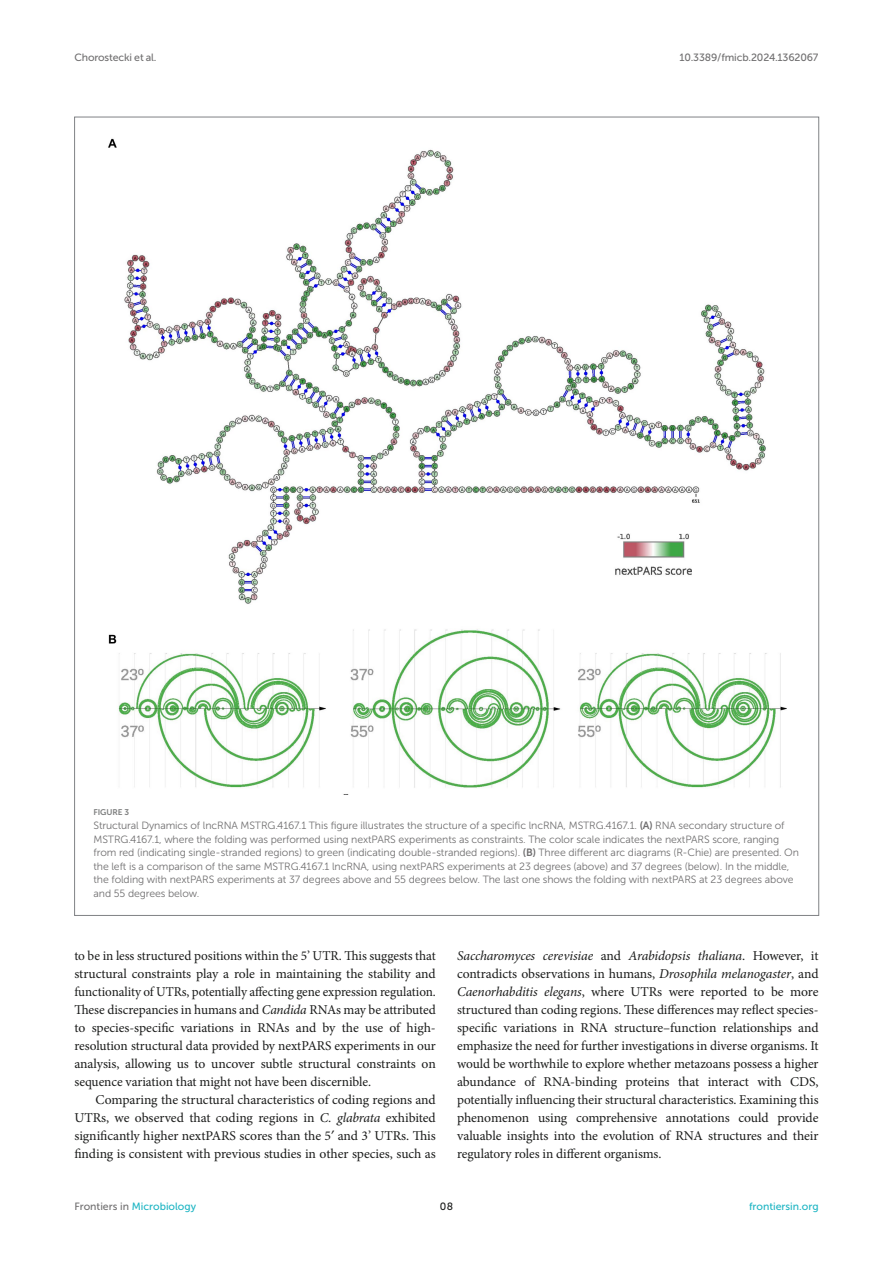
<style>
.page{position:relative;width:893px;height:1263px;background:#fff}
.page>*{position:absolute;margin:0;border:0;box-sizing:border-box;transform-origin:0 0}
.TEXT{font:13.5px/18px "Minion Pro";letter-spacing:-.005em;color:#1b1c1b;text-align:justify}
.FIG_LEG{font:10.5px/13.5px "Museo Sans 300";letter-spacing:-.01em;color:#706f70}
.t1{font:10.5px "Museo Sans 500";letter-spacing:-.015em;color:#706f70}
.t2{font:10.5px "Museo Sans 500";color:#1db5c3}
.t3{font:10.5px "Museo Sans 500";color:#1b1c1b}
.FIG_HD{font:8.25px "Museo Sans 700";letter-spacing:-.01em;color:#7e7f7f}
.s1{font-family:"Museo Sans 700"}
.s2{font-style:italic}
.s3{font-family:"Gentium Plus"}
.s4{color:#706f70}
</style>
<div class="page">
<img style="left:108px;top:138px;width:679px;height:657px">
<p class="t1" style="left:74px;top:51px;width:84px">Chorostecki et al.</p>
<p class="t1" style="left:679px;top:51px;width:141px">10.3389/fmicb.2024.1362067</p>
<p class="FIG_HD" style="left:94px;top:808px;width:37px">FIGURE 3</p>
<p class="FIG_LEG" style="left:94px;top:819px;width:707px">Structural Dynamics of lncRNA MSTRG.4167.1 This figure illustrates the structure of a specific lncRNA, MSTRG.4167.1. <span class="s1">(A)</span> RNA secondary structure of MSTRG.4167.1, where the folding was performed using nextPARS experiments as constraints. The color scale indicates the nextPARS score, ranging from red (indicating single-stranded regions) to green (indicating double-stranded regions). <span class="s1">(B)</span> Three different arc diagrams (R-Chie) are presented. On the left is a comparison of the same MSTRG.4167.1 lncRNA, using nextPARS experiments at 23 degrees (above) and 37 degrees (below). In the middle, the folding with nextPARS experiments at 37 degrees above and 55 degrees below. The last one shows the folding with nextPARS at 23 degrees above and 55 degrees below.</p>
<p class="TEXT" style="left:74px;top:947px;width:363px">to be in less structured positions within the 5’ UTR. This suggests that structural constraints play a role in maintaining the stability and functionality of UTRs, potentially affecting gene expression regulation.<br>These discrepancies in humans and <span class="s2">Candida</span> RNAs may be attributed to species-specific variations in RNAs and by the use of high&shy;resolution structural data provided by nextPARS experiments in our analysis, allowing us to uncover subtle structural constraints on sequence variation that might not have been discernible.</p>
<p class="TEXT" style="left:74px;top:1091px;width:363px;text-indent:21px">Comparing the structural characteristics of coding regions and UTRs, we observed that coding regions in <span class="s2">C. glabrata</span> exhibited significantly higher nextPARS scores than the 5<span class="s3">′</span> and 3’ UTRs. This finding is consistent with previous studies in other species, such as</p>
<p class="TEXT" style="left:457px;top:947px;width:363px"><span class="s2">Saccharomyces cerevisiae</span> and <span class="s2">Arabidopsis thaliana</span>. However, it contradicts observations in humans, <span class="s2">Drosophila melanogaster</span>, and <span class="s2">Caenorhabditis elegans</span>, where UTRs were reported to be more structured than coding regions. These differences may reflect species&shy;specific variations in RNA structure–function relationships and emphasize the need for further investigations in diverse organisms. It would be worthwhile to explore whether metazoans possess a higher abundance of RNA-binding proteins that interact with CDS, potentially influencing their structural characteristics. Examining this phenomenon using comprehensive annotations could provide valuable insights into the evolution of RNA structures and their regulatory roles in different organisms.</p>
<p class="t2" style="left:74px;top:1200px;width:123px"><span class="s4">Frontiers in</span> Microbiology</p>
<p class="t3" style="left:440px;top:1200px;width:15px">08</p>
<p class="t2" style="left:749px;top:1200px;width:71px">frontiersin.org</p>
</div>
